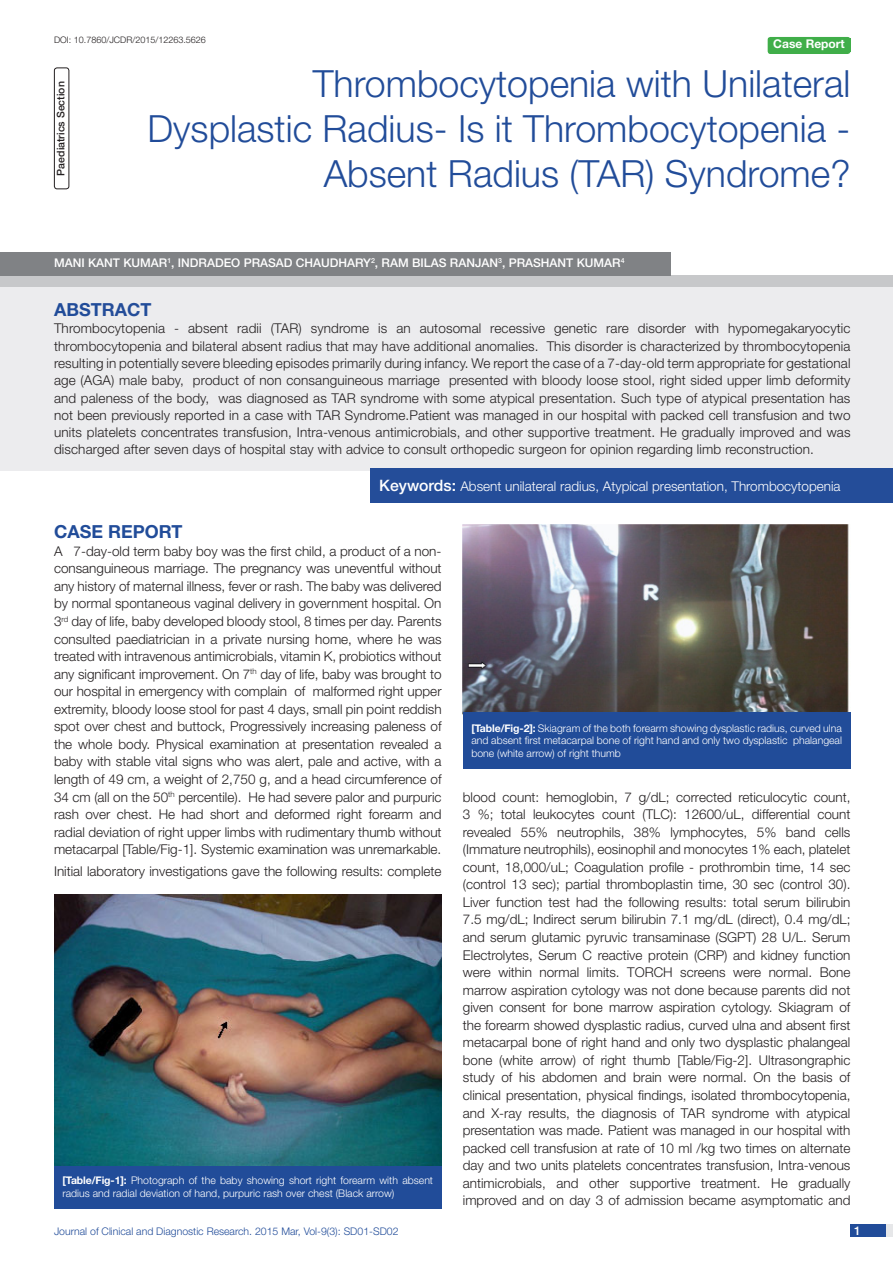
<style>
.page{position:relative;width:893px;height:1263px;background:#fff}
.page>*{position:absolute;margin:0;border:0;box-sizing:border-box;transform-origin:0 0}
.t1{font:300 37.5px/45px "Helvetica Neue";color:#214c99;text-align:right}
.Level_1{font:700 18px "Helvetica Neue";color:#214c99}
.Abstract_head{font:700 18px "Helvetica Neue";color:#214c99}
.Body_text{font:300 13.5px/17.5px "Helvetica Neue";color:#231f20;text-align:justify}
.Abstract_Text{font:300 13.5px/17.2px "Helvetica Neue";letter-spacing:.01em;color:#231f20;text-align:justify}
.t2{font:300 13.5px "Helvetica Neue";color:#fff}
.Author{font:500 12px "Helvetica Neue";color:#fff}
.t3{font:700 12px "Helvetica Neue";color:#fff}
.Table_text{font:300 10.5px/12.6px "Helvetica Neue";color:#fff}
.t4{font:300 10.5px "Helvetica Neue";color:#214c99}
.t5{font:500 10.5px "Helvetica Neue";color:#231f20}
.DOI{font:300 9px "Helvetica Neue";color:#231f20}
.s1{color:#244d99}
.s2{font-weight:500;font-size:15.75px}
.s3{font-weight:700}
</style>
<div class="page">
<div style="left:850px;top:1224px;width:43px;height:13px;background:#e6e7e9"></div>
<div style="left:850px;top:1224px;width:35px;height:13px;background:#214c99"></div>
<div style="left:768px;top:37px;width:82px;height:17px;background:#40ae49;border-radius:3px"></div>
<div style="left:767px;top:39px;width:83px;height:13px;background:#40ae49"></div>
<div style="left:54px;top:68px;width:15px;height:121px;border:1px solid #231f20;border-radius:3px"></div>
<div style="left:0;top:275px;width:893px;height:12px;background:#c7c8ca"></div>
<div style="left:0;top:252px;width:670px;height:24px;background:#808285"></div>
<div style="left:0;top:287px;width:893px;height:183px;background:#ececee"></div>
<div style="left:371px;top:468px;width:522px;height:35px;background:#244d99"></div>
<div style="left:54px;top:1163px;width:388px;height:46px;background:#214c99"></div>
<img style="left:54px;top:894px;width:388px;height:271px">
<img style="left:463px;top:524px;width:386px;height:188px">
<div style="left:463px;top:712px;width:387px;height:57px;background:#214c99"></div>
<p class="DOI" style="left:54px;top:35px;width:153px">DOI: 10.7860/JCDR/2015/12263.5626</p>
<p class="t3" style="left:773px;top:37px;width:73px">Case Report</p>
<p class="t5" style="left:55px;top:176px;width:96px;rotate:-90deg">PAEDIATRICS SECTION</p>
<p class="t1" style="left:148px;top:60px;width:704px">Thrombocytopenia with Unilateral<br>Dysplastic Radius- Is it Thrombocytopenia -<br>Absent Radius (TAR) Syndrome?</p>
<p class="Author" style="left:54px;top:255px;width:572px">MANI KANT KUMAR<sup>1</sup>, INDRADEO PRASAD CHAUDHARY<sup>2</sup>, RAM BILAS RANJAN<sup>3</sup>, PRASHANT KUMAR<sup>4</sup></p>
<p class="Abstract_head" style="left:54px;top:299px;width:98px">ABST<span class="s1">RAC</span>T</p>
<p class="Abstract_Text" style="left:54px;top:320px;width:798px">Thrombocytopenia - absent radii (TAR) syndrome is an autosomal recessive genetic rare disorder with hypomegakaryocytic thrombocytopenia and bilateral absent radius that may have additional anomalies. This disorder is characterized by thrombocytopenia resulting in potentially severe bleeding episodes primarily during infancy. We report the case of a 7-day-old term appropriate for gestational age (AGA) male baby, product of non consanguineous marriage presented with bloody loose stool, right sided upper limb deformity and paleness of the body, was diagnosed as TAR syndrome with some atypical presentation. Such type of atypical presentation has not been previously reported in a case with TAR Syndrome.Patient was managed in our hospital with packed cell transfusion and two units platelets concentrates transfusion, Intra-venous antimicrobials, and other supportive treatment. He gradually improved and was discharged after seven days of hospital stay with advice to consult orthopedic surgeon for opinion regarding limb reconstruction.</p>
<p class="t2" style="left:379px;top:477px;width:463px"><span class="s2">KEYWORDS:</span> Absent unilateral radius, Atypical presentation, Thrombocytopenia</p>
<p class="Level_1" style="left:54px;top:521px;width:130px">Case report</p>
<p class="Body_text" style="left:54px;top:542px;width:389px">A 7-day-old term baby boy was the first child, a product of a non&shy;consanguineous marriage. The pregnancy was uneventful without any history of maternal illness, fever or rash. The baby was delivered by normal spontaneous vaginal delivery in government hospital. On 3<sup>rd</sup> day of life, baby developed bloody stool, 8 times per day. Parents consulted paediatrician in a private nursing home, where he was treated with intravenous antimicrobials, vitamin K, probiotics without any significant improvement. On 7<sup>th</sup> day of life, baby was brought to our hospital in emergency with complain of malformed right upper extremity, bloody loose stool for past 4 days, small pin point reddish spot over chest and buttock, Progressively increasing paleness of the whole body. Physical examination at presentation revealed a baby with stable vital signs who was alert, pale and active, with a length of 49 cm, a weight of 2,750 g, and a head circumference of 34 cm (all on the 50<sup>th</sup> percentile). He had severe palor and purpuric rash over chest. He had short and deformed right forearm and radial deviation of right upper limbs with rudimentary thumb without metacarpal [Table/Fig-1]. Systemic examination was unremarkable.</p>
<p class="Body_text" style="left:54px;top:862px;width:389px">Initial laboratory investigations gave the following results: complete</p>
<p class="Table_text" style="left:63px;top:1174px;width:372px"><span class="s3">[Table/Fig-1]:</span> Photograph of the baby showing short right forearm with absent radius and radial deviation of hand, purpuric rash over chest (Black arrow)</p>
<p class="Table_text" style="left:471px;top:721px;width:372px;text-align:justify"><span class="s3">[Table/Fig-2]:</span> Skiagram of the both forearm showing dysplastic radius, curved ulna and absent first metacarpal bone of right hand and only two dysplastic phalangeal bone (white arrow) of right thumb</p>
<p class="Body_text" style="left:463px;top:788px;width:389px">blood count: hemoglobin, 7 g/dL; corrected reticulocytic count, 3 %; total leukocytes count (TLC): 12600/uL, differential count revealed 55% neutrophils, 38% lymphocytes, 5% band cells (Immature neutrophils), eosinophil and monocytes 1% each, platelet count, 18,000/uL; Coagulation profile - prothrombin time, 14 sec (control 13 sec); partial thromboplastin time, 30 sec (control 30).<br>Liver function test had the following results: total serum bilirubin 7.5 mg/dL; Indirect serum bilirubin 7.1 mg/dL (direct), 0.4 mg/dL; and serum glutamic pyruvic transaminase (SGPT) 28 U/L. Serum Electrolytes, Serum C reactive protein (CRP) and kidney function were within normal limits. TORCH screens were normal. Bone marrow aspiration cytology was not done because parents did not given consent for bone marrow aspiration cytology. Skiagram of the forearm showed dysplastic radius, curved ulna and absent first metacarpal bone of right hand and only two dysplastic phalangeal bone (white arrow) of right thumb [Table/Fig-2]. Ultrasongraphic study of his abdomen and brain were normal. On the basis of clinical presentation, physical findings, isolated thrombocytopenia, and X-ray results, the diagnosis of TAR syndrome with atypical presentation was made. Patient was managed in our hospital with packed cell transfusion at rate of 10 ml /kg two times on alternate day and two units platelets concentrates transfusion, Intra-venous antimicrobials, and other supportive treatment. He gradually improved and on day 3 of admission became asymptomatic and</p>
<p class="t4" style="left:54px;top:1225px;width:346px">Journal of Clinical and Diagnostic Research. 2015 Mar, Vol-9(3): SD01-SD02</p>
<p class="Author" style="left:854px;top:1223px;width:8px">1</p>
</div>
